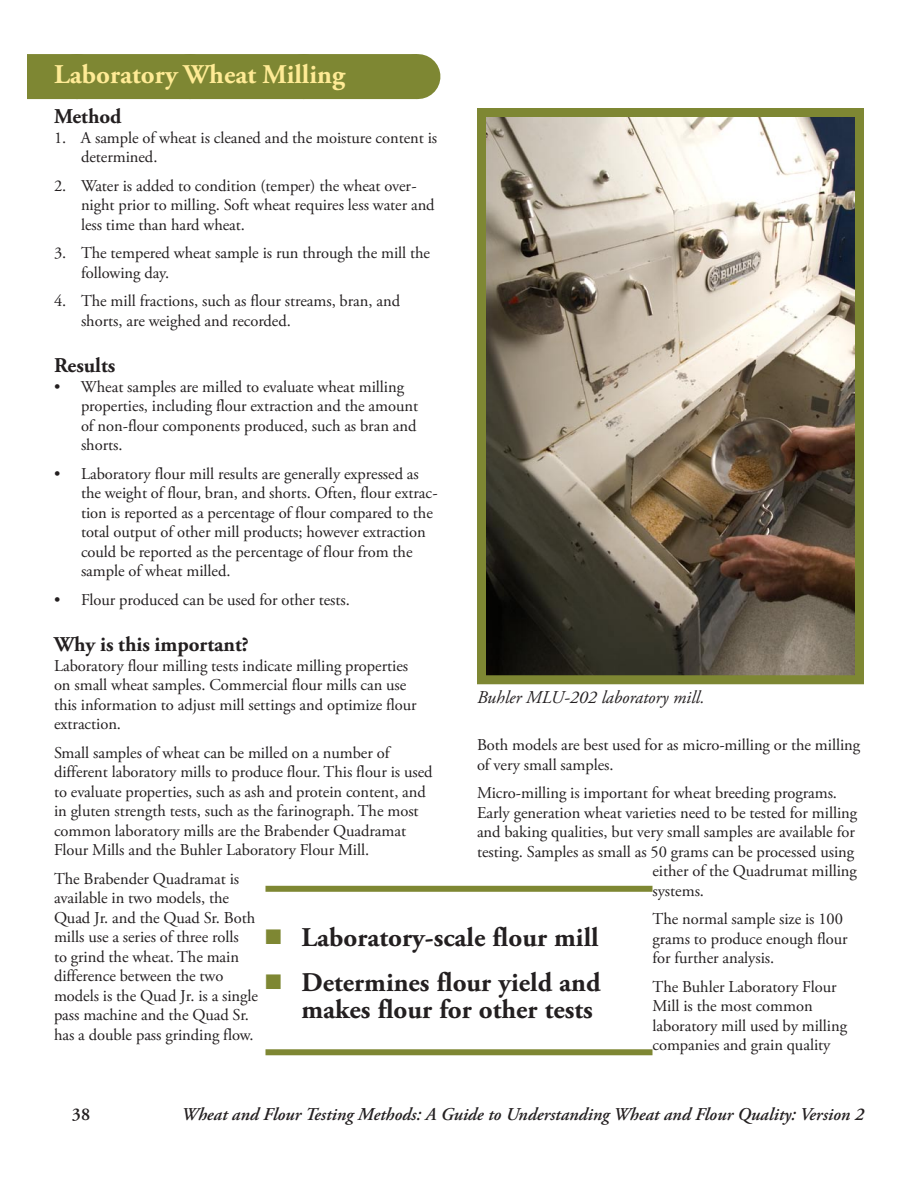
<style>
.page{position:relative;width:918px;height:1188px;background:#fff}
.page>*{position:absolute;margin:0;border:0;box-sizing:border-box;transform-origin:0 0}
.t1{font:700 27px/27px "Adobe Garamond Pro";color:#231f20;text-align:right}
.t2{font:700 27px "Adobe Garamond Pro";color:#ffeb95}
.t3{font:700 21px "Adobe Garamond Pro";color:#231f20}
.t4{font:italic 600 18px "Adobe Garamond Pro";color:#231f20}
.t5{font:italic 18px "Adobe Garamond Pro";color:#231f20}
.t6{font:600 18px "Adobe Garamond Pro";color:#231f20}
.t7{font:16.5px/19.5px "Adobe Garamond Pro";letter-spacing:-.005em;color:#231f20}
.s1{color:#7e8733}
</style>
<div class="page">
<div style="left:27px;top:54px;width:390px;height:45px;background:#7e8733"></div>
<svg style="left:195px;top:54px;width:165px;height:1px"></svg>
<hr style="left:417px;top:54px;width:1px;height:45px;background:#7e8733">
<img style="left:487px;top:118px;width:367px;height:556px">
<div style="left:477px;top:108px;width:387px;height:576px;border:9px solid #7e8733"></div>
<div style="left:266px;top:886px;width:386px;height:6px;background:#7e8733"></div>
<div style="left:266px;top:1049px;width:386px;height:6px;background:#7e8733"></div>
<h1 class="t2" style="left:54px;top:58px;width:292px">Laboratory Wheat Milling</h1>
<p class="t3" style="left:54px;top:104px;width:69px">Method</p>
<p class="t7" style="left:81px;top:128px;width:358px;text-indent:-27px">1. A sample of wheat is cleaned and the moisture content is determined.</p>
<p class="t7" style="left:81px;top:176px;width:355px;text-indent:-27px">2. Water is added to condition (temper) the wheat over&shy;night prior to milling. Soft wheat requires less water and less time than hard wheat.</p>
<p class="t7" style="left:81px;top:244px;width:351px;text-indent:-27px">3. The tempered wheat sample is run through the mill the following day.</p>
<p class="t7" style="left:81px;top:292px;width:321px;text-indent:-27px">4. The mill fractions, such as flour streams, bran, and shorts, are weighed and recorded.</p>
<p class="t3" style="left:54px;top:353px;width:63px">Results</p>
<p class="t7" style="left:81px;top:377px;width:339px;text-indent:-27px">• Wheat samples are milled to evaluate wheat milling properties, including flour extraction and the amount of non-flour components produced, such as bran and shorts.</p>
<p class="t7" style="left:81px;top:464px;width:358px;text-indent:-27px">• Laboratory flour mill results are generally expressed as the weight of flour, bran, and shorts. Often, flour extrac&shy;tion is reported as a percentage of flour compared to the total output of other mill products; however extraction could be reported as the percentage of flour from the sample of wheat milled.</p>
<p class="t7" style="left:54px;top:590px;width:297px">• Flour produced can be used for other tests.</p>
<p class="t3" style="left:54px;top:632px;width:196px">Why is this important?</p>
<p class="t7" style="left:54px;top:656px;width:364px">Laboratory flour milling tests indicate milling properties on small wheat samples. Commercial flour mills can use this information to adjust mill settings and optimize flour extraction.</p>
<p class="t7" style="left:54px;top:743px;width:380px">Small samples of wheat can be milled on a number of different laboratory mills to produce flour. This flour is used to evaluate properties, such as ash and protein content, and in gluten strength tests, such as the farinograph. The most common laboratory mills are the Brabender Quadramat Flour Mills and the Buhler Laboratory Flour Mill.</p>
<p class="t7" style="left:54px;top:869px;width:206px">The Brabender Quadramat is available in two models, the<br>Quad Jr. and the Quad Sr. Both mills use a series of three rolls<br>to grind the wheat. The main difference between the two models is the Quad Jr. is a single pass machine and the Quad Sr. has a double pass grinding flow.</p>
<p class="t5" style="left:477px;top:687px;width:229px">Buhler MLU-202 laboratory mill.</p>
<p class="t7" style="left:477px;top:736px;width:385px">Both models are best used for as micro-milling or the milling of very small samples.</p>
<p class="t7" style="left:477px;top:784px;width:362px">Micro-milling is important for wheat breeding programs.</p>
<p class="t7" style="left:477px;top:803px;width:382px">Early generation wheat varieties need to be tested for milling</p>
<p class="t7" style="left:477px;top:823px;width:379px">and baking qualities, but very small samples are available for</p>
<p class="t7" style="left:477px;top:842px;width:379px">testing. Samples as small as 50 grams can be processed using</p>
<p class="t7" style="left:652px;top:862px;width:206px">either of the Quadrumat milling</p>
<p class="t7" style="left:652px;top:881px;width:53px">systems.</p>
<p class="t7" style="left:652px;top:910px;width:197px">The normal sample size is 100 grams to produce enough flour for further analysis.</p>
<p class="t7" style="left:652px;top:977px;width:196px">The Buhler Laboratory Flour<br>Mill is the most common laboratory mill used by milling companies and grain quality</p>
<h1 class="t1" style="left:266px;top:924px;width:335px"><span class="s1">■</span> Laboratory-scale flour mill</h1>
<h1 class="t1" style="left:266px;top:969px;width:337px"><span class="s1">■</span> Determines flour yield and makes flour for other tests</h1>
<p class="t6" style="left:72px;top:1104px;width:18px">38</p>
<p class="t4" style="left:181px;top:1104px;width:684px">Wheat and Flour Testing Methods: A Guide to Understanding Wheat and Flour Quality: Version 2</p>
</div>
